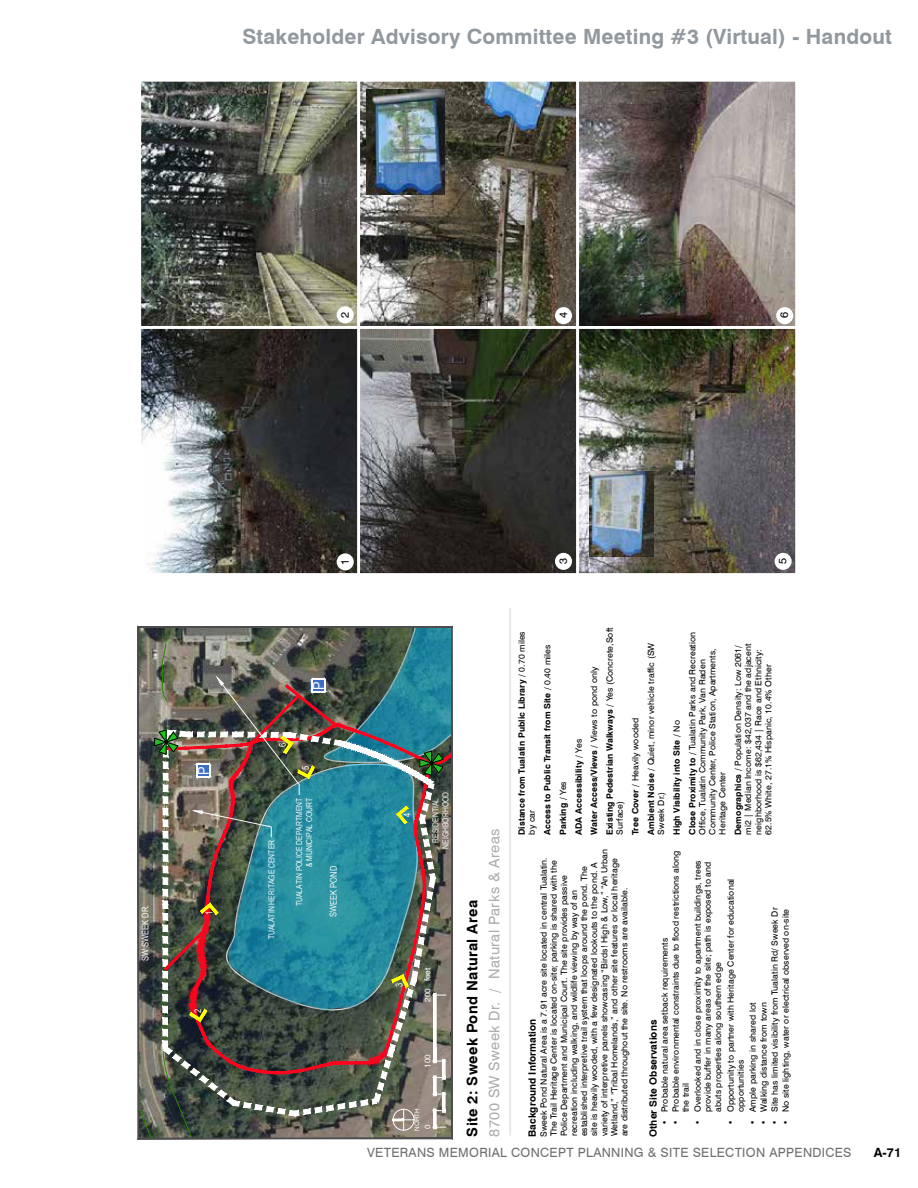
<style>
.page{position:relative;width:918px;height:1188px;background:#fff}
.page>*{position:absolute;margin:0;border:0;box-sizing:border-box;transform-origin:0 0}
.t1{font:700 21px "Swiss 721 BT";letter-spacing:.01em;color:#91989e}
.t2{font:15.6px "Arial Narrow";color:#fdfdfc}
.t3{font:14.7px "Swiss 721 BT";letter-spacing:.025em;color:#abadb0}
.t4{font:700 14.7px "Swiss 721 BT";letter-spacing:.025em;color:#000}
.t5{font:12.75px "Swiss 721 BT";letter-spacing:.025em;color:#6d6e71}
.t6{font:700 12.75px "Swiss 721 BT";color:#000}
.t7{font:10.95px "Swiss 721 BT";color:#000}
.t8{font:700 10.05px "Swiss 721 BT";letter-spacing:.01em;color:#000}
.t9{font:9.15px "Arial Narrow";letter-spacing:-.005em;color:#fafafa}
.t10{font:9.15px "Arial Narrow";color:#fff}
.t11{font:8.7px/10.1px "Swiss 721 BT";letter-spacing:.01em;color:#000}
.t12{font:700 8.7px/15.6px "Swiss 721 BT";letter-spacing:.01em;color:#000}
.t13{font:8.25px/10.1px "Arial Narrow";color:#fafafa;text-align:right}
.t14{font:8.25px "Swiss 721 BT";color:#fafafa}
.t15{font:8.25px "Swiss 721 BT";color:#fdfdfc}
.t16{font:6.3px "Swiss 721 BT";color:#fdfdfc}
.s1{font-weight:400}
.s2{font-weight:700}
</style>
<div class="page">
<img style="left:138px;top:627px;width:315px;height:511px">
<hr style="left:509px;top:608px;width:2px;height:528px;background:#e6e7e8">
<img style="left:142px;top:83px;width:652px;height:489px">
<div style="left:138px;top:326px;width:222px;height:250px;border:3px solid #fff"></div>
<div style="left:357px;top:326px;width:222px;height:250px;border:3px solid #fff"></div>
<div style="left:138px;top:79px;width:222px;height:250px;border:3px solid #fff"></div>
<div style="left:357px;top:79px;width:222px;height:250px;border:3px solid #fff"></div>
<div style="left:576px;top:326px;width:222px;height:250px;border:3px solid #fff"></div>
<div style="left:576px;top:79px;width:222px;height:250px;border:3px solid #fff"></div>
<img style="left:366px;top:90px;width:79px;height:105px">
<img style="left:590px;top:471px;width:64px;height:86px">
<div style="left:337px;top:553px;width:17px;height:17px;background:#fff;border-radius:50%"></div>
<div style="left:555px;top:553px;width:17px;height:17px;background:#fff;border-radius:50%"></div>
<div style="left:337px;top:306px;width:17px;height:17px;background:#fff;border-radius:50%"></div>
<div style="left:555px;top:307px;width:17px;height:17px;background:#fff;border-radius:50%"></div>
<div style="left:775px;top:553px;width:17px;height:17px;background:#fff;border-radius:50%"></div>
<div style="left:776px;top:307px;width:17px;height:17px;background:#fff;border-radius:50%"></div>
<h1 class="t1" style="left:242px;top:24px;width:651px">Stakeholder Advisory Committee Meeting #3 (Virtual) - Handout</h1>
<p class="t7" style="left:338px;top:318px;width:8px;rotate:-90deg">2</p>
<p class="t7" style="left:556px;top:318px;width:8px;rotate:-90deg">4</p>
<p class="t7" style="left:778px;top:318px;width:8px;rotate:-90deg">6</p>
<h2 class="t2" style="left:192px;top:775px;width:10px;rotate:-90deg">P</h2>
<p class="t9" style="left:139px;top:961px;width:58px;rotate:-90deg">SW SWEEK DR.</p>
<p class="t10" style="left:202px;top:915px;width:6px;rotate:-90deg">1</p>
<p class="t10" style="left:191px;top:1013px;width:6px;rotate:-90deg">2</p>
<p class="t7" style="left:338px;top:565px;width:8px;rotate:-90deg">1</p>
<p class="t7" style="left:556px;top:564px;width:8px;rotate:-90deg">3</p>
<p class="t7" style="left:776px;top:564px;width:8px;rotate:-90deg">5</p>
<h2 class="t2" style="left:307px;top:690px;width:10px;rotate:-90deg">P</h2>
<p class="t10" style="left:276px;top:747px;width:6px;rotate:-90deg">6</p>
<p class="t10" style="left:299px;top:770px;width:6px;rotate:-90deg">5</p>
<p class="t13" style="left:266px;top:939px;width:101px;rotate:-90deg">TUALATIN HERITAGE CENTER</p>
<p class="t13" style="left:294px;top:906px;width:110px;rotate:-90deg">TUALATIN POLICE DEPARTMENT &amp; MUNICIPAL COURT</p>
<p class="t9" style="left:327px;top:917px;width:53px;rotate:-90deg">SWEEK POND</p>
<p class="t10" style="left:400px;top:817px;width:6px;rotate:-90deg">4</p>
<p class="t13" style="left:430px;top:849px;width:58px;text-align:center;rotate:-90deg">RESIDENTIAL<br>NEIGHBORHOOD</p>
<p class="t10" style="left:393px;top:987px;width:6px;rotate:-90deg">3</p>
<p class="t15" style="left:423px;top:981px;width:15px;rotate:-90deg">feet</p>
<p class="t14" style="left:423px;top:1002px;width:15px;rotate:-90deg">200</p>
<p class="t14" style="left:423px;top:1068px;width:15px;rotate:-90deg">100</p>
<p class="t16" style="left:413px;top:1131px;width:23px;rotate:-90deg">NORTH</p>
<p class="t15" style="left:423px;top:1129px;width:6px;rotate:-90deg">0</p>
<h3 class="t4" style="left:463px;top:1137px;width:238px;rotate:-90deg">Site 2: Sweek Pond Natural Area</h3>
<h3 class="t3" style="left:485px;top:1137px;width:309px;rotate:-90deg">8700 SW Sweek Dr. / Natural Parks &amp; Areas</h3>
<p class="t12" style="left:517px;top:835px;width:205px;line-height:10.1px;rotate:-90deg">Distance from Tualatin Public Library / <span class="s1">0.70 miles by car</span></p>
<p class="t12" style="left:540px;top:835px;width:209px;rotate:-90deg">Access to Public Transit from Site / <span class="s1">0.40 miles </span>Parking / <span class="s1">Yes<br></span>ADA Accessibility / <span class="s1">Yes<br></span>Water Access/Views / <span class="s1">Views to pond only<br></span>Existing Pedestrian Walkways / <span class="s1">Yes (Concrete,Soft</span></p>
<p class="t11" style="left:612px;top:835px;width:194px;line-height:15.6px;rotate:-90deg">Surface)<br><span class="s2">Tree Cover /</span> Heavily wooded<br><span class="s2">Ambient Noise /</span> Quiet, minor vehicle traffic (SW</p>
<p class="t12" style="left:653px;top:835px;width:205px;rotate:-90deg"><span class="s1">Sweek Dr.)<br></span>High Visibility into Site / <span class="s1">No<br></span>Close Proximity to / <span class="s1">Tualatin Parks and Recreation</span></p>
<p class="t11" style="left:697px;top:835px;width:188px;rotate:-90deg">Office, Tualatin Community Park, Van Raden<br>Community Center, Police Station, Apartments,<br>Heritage Center</p>
<p class="t11" style="left:733px;top:835px;width:193px;rotate:-90deg"><span class="s2">Demographics /</span> Population Density: Low 2061/ mi2 | Median Income: $42,037 and the adjacent neighborhood is $62,434 | Race and Ethnicity:<br>62.5% White, 27.1% Hispanic, 10.4% Other</p>
<p class="t11" style="left:539px;top:1137px;width:289px;rotate:-90deg">Sweek Pond Natural Area is a 7.91 acre site located in central Tualatin.<br>The Trail Heritage Center is located on-site; parking is shared with the Police Department and Municipal Court. The site provides passive recreation including walking, and wildlife viewing by way of an established interpretive trail system that loops around the pond. The<br>site is heavily wooded, with a few designated lookouts to the pond. A variety of interpretive panels showcasing “Birds! High &amp; Low,” “An Urban Wetland,” “Tribal Homelands,” and other site features or local heritage are distributed throughout the site. No restrooms are available.</p>
<p class="t8" style="left:526px;top:1137px;width:120px;rotate:-90deg">Background Information</p>
<p class="t11" style="left:671px;top:1112px;width:263px;text-indent:-12px;rotate:-90deg">• Probable environmental constraints due to flood restrictions along the trail</p>
<p class="t11" style="left:693px;top:1112px;width:253px;text-indent:-12px;rotate:-90deg">• Overlooked and in close proximity to apartment buildings, trees provide buffer in many areas of the site; path is exposed to and abuts properties along southern edge</p>
<p class="t11" style="left:726px;top:1112px;width:235px;text-indent:-12px;rotate:-90deg">• Opportunity to partner with Heritage Center for educational opportunities</p>
<p class="t11" style="left:770px;top:1125px;width:219px;rotate:-90deg">• Site has limited visibility from Tualatin Rd/ Sweek Dr</p>
<p class="t11" style="left:781px;top:1125px;width:217px;rotate:-90deg">• No site lighting, water or electrical observed on-site</p>
<p class="t11" style="left:660px;top:1125px;width:188px;rotate:-90deg">• Probable natural area setback requirements</p>
<p class="t11" style="left:748px;top:1125px;width:123px;rotate:-90deg">• Ample parking in shared lot</p>
<p class="t11" style="left:759px;top:1125px;width:124px;rotate:-90deg">• Walking distance from town</p>
<p class="t8" style="left:647px;top:1137px;width:119px;rotate:-90deg">Other Site Observations</p>
<h3 class="t5" style="left:367px;top:1144px;width:486px">VETERANS MEMORIAL CONCEPT PLANNING &amp; SITE SELECTION APPENDICES</h3>
<h3 class="t6" style="left:874px;top:1144px;width:29px">A-71</h3>
</div>
